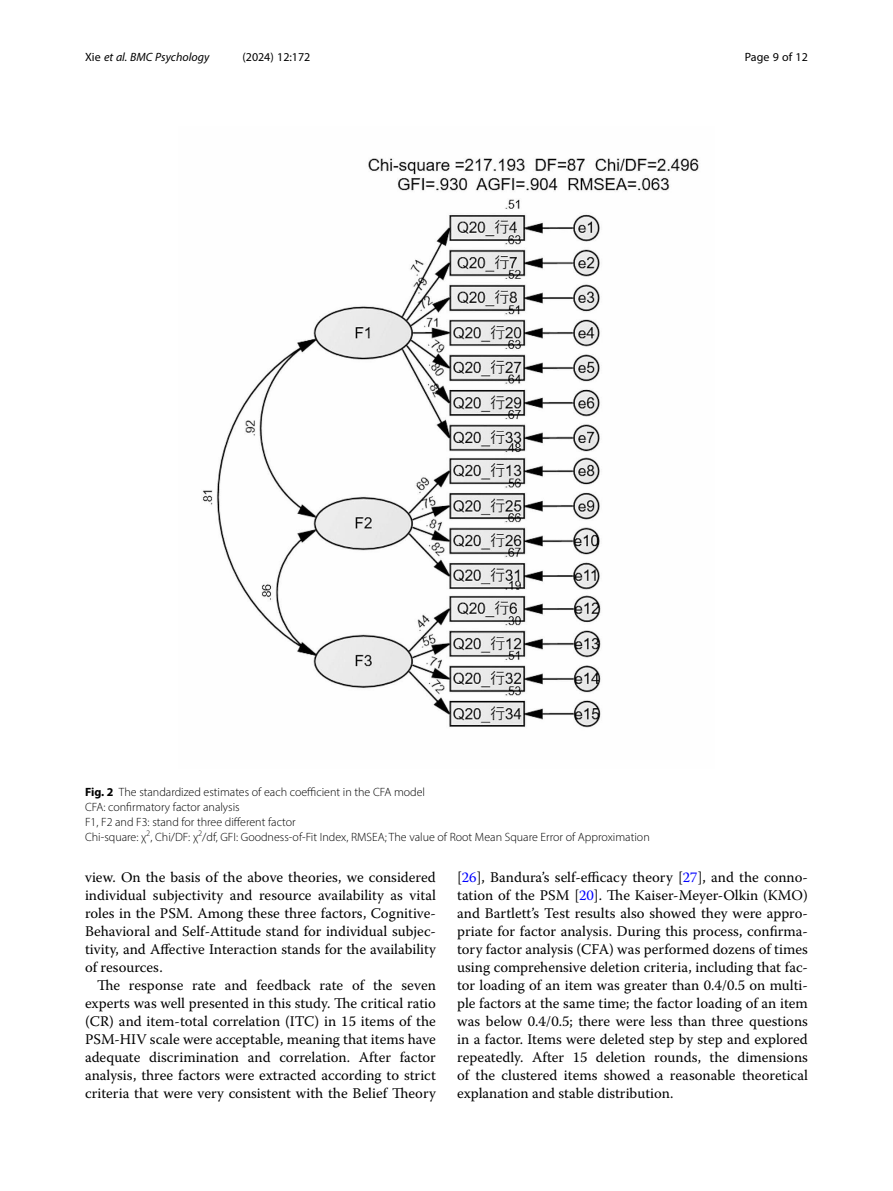
<style>
.page{position:relative;width:893px;height:1191px;background:#fff}
.page>*{position:absolute;margin:0;border:0;box-sizing:border-box;transform-origin:0 0}
.Body_Text_Indent{font:14.7px/18px "Warnock Pro";color:#000;text-align:justify}
.Figure_Caption{font:300 12px "Myriad Pro";color:#000}
.t1{font:italic 12px "Myriad Pro";color:#000}
.t2{font:12px "Myriad Pro";color:#000}
.s1{font-style:normal}
.s2{font-weight:700}
.s3{color:#00f}
</style>
<div class="page">
<img style="left:202px;top:158px;width:497px;height:570px">
<p class="t1" style="left:85px;top:50px;width:126px"><span class="s1">Xie</span> et al. BMC Psychology</p>
<p class="t2" style="left:242px;top:50px;width:70px">(2024) 12:172</p>
<p class="t2" style="left:745px;top:50px;width:65px">Page 9 of 12</p>
<p class="Figure_Caption" style="left:85px;top:784px;width:342px"><span class="s2">Fig. 2</span> The standardized estimates of each coefficient in the CFA model</p>
<p class="Figure_Caption" style="left:85px;top:799px;width:156px">CFA: confirmatory factor analysis</p>
<p class="Figure_Caption" style="left:85px;top:814px;width:212px">F1, F2 and F3: stand for three different factor</p>
<p class="Figure_Caption" style="left:85px;top:829px;width:566px">Chi-square: χ<sup>2</sup>, Chi/DF: χ<sup>2</sup>/df, GFI: Goodness-of-Fit Index, RMSEA; The value of Root Mean Square Error of Approximation</p>
<p class="Body_Text_Indent" style="left:85px;top:868px;width:352px">view. On the basis of the above theories, we considered individual subjectivity and resource availability as vital roles in the PSM. Among these three factors, Cognitive-Behavioral and Self-Attitude stand for individual subjec&shy;tivity, and Affective Interaction stands for the availability of resources.</p>
<p class="Body_Text_Indent" style="left:85px;top:976px;width:352px;text-indent:12px">The response rate and feedback rate of the seven experts was well presented in this study. The critical ratio (CR) and item-total correlation (ITC) in 15 items of the PSM-HIV scale were acceptable, meaning that items have adequate discrimination and correlation. After factor analysis, three factors were extracted according to strict criteria that were very consistent with the Belief Theory</p>
<p class="Body_Text_Indent" style="left:457px;top:868px;width:352px">[<span class="s3">26</span>], Bandura’s self-efficacy theory [<span class="s3">27</span>], and the conno&shy;tation of the PSM [<span class="s3">20</span>]. The Kaiser-Meyer-Olkin (KMO) and Bartlett’s Test results also showed they were appro&shy;priate for factor analysis. During this process, confirma&shy;tory factor analysis (CFA) was performed dozens of times using comprehensive deletion criteria, including that fac&shy;tor loading of an item was greater than 0.4/0.5 on multi&shy;ple factors at the same time; the factor loading of an item was below 0.4/0.5; there were less than three questions in a factor. Items were deleted step by step and explored repeatedly. After 15 deletion rounds, the dimensions of the clustered items showed a reasonable theoretical explanation and stable distribution.</p>
</div>
